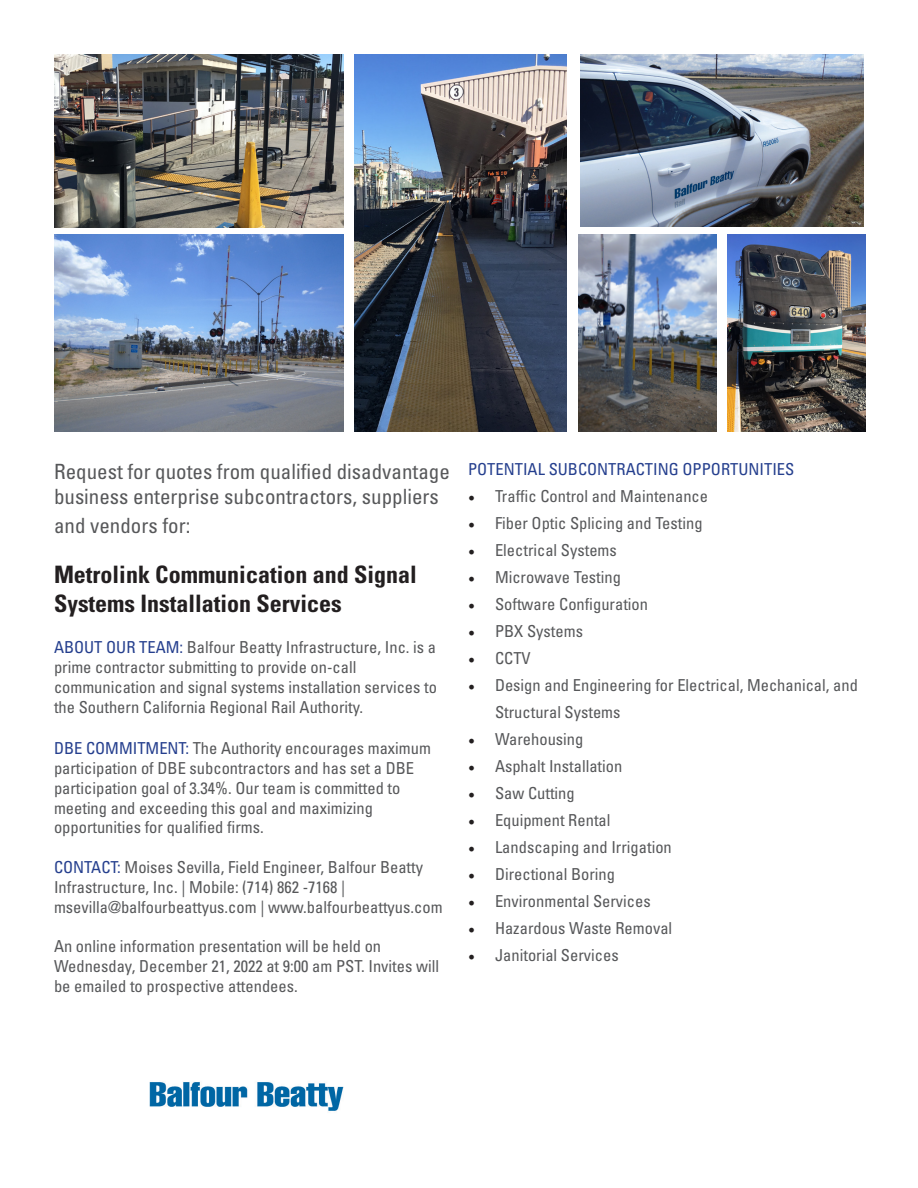
<style>
.page{position:relative;width:918px;height:1188px;background:#fff}
.page>*{position:absolute;margin:0;border:0;box-sizing:border-box;transform-origin:0 0}
.t1{font:700 condensed 24px/28.8px "Univers LT Std";color:#231f20}
.t2{font:condensed 21px/25.2px "Univers LT Std";color:#57585a}
.t3{font:condensed 16.5px/19.8px "Univers LT Std";color:#57585a}
.t4{font:condensed 16.5px "Univers LT Std";color:#253f8e}
.s1{color:#253f8e}
.s2{font-family:"Minion Pro";font-stretch:normal;font-size:18px;color:#231f20}
</style>
<div class="page">
<img style="left:149px;top:1082px;width:195px;height:29px">
<img style="left:55px;top:55px;width:288px;height:172px">
<img style="left:354px;top:54px;width:213px;height:378px">
<img style="left:55px;top:234px;width:288px;height:198px">
<img style="left:580px;top:54px;width:284px;height:173px">
<img style="left:727px;top:234px;width:138px;height:198px">
<img style="left:579px;top:234px;width:137px;height:198px">
<p class="t2" style="left:54px;top:458px;width:397px">Request for quotes from qualified disadvantage business enterprise subcontractors, suppliers</p>
<p class="t2" style="left:54px;top:512px;width:138px">and vendors for:</p>
<p class="t1" style="left:54px;top:560px;width:364px">Metrolink Communication and Signal<br>Systems Installation Services</p>
<p class="t3" style="left:54px;top:637px;width:385px"><span class="s1">ABOUT OUR TEAM:</span> Balfour Beatty Infrastructure, Inc. is a prime contractor submitting to provide on-call communication and signal systems installation services to the Southern California Regional Rail Authority.</p>
<p class="t3" style="left:54px;top:738px;width:379px"><span class="s1">DBE COMMITMENT:</span> The Authority encourages maximum participation of DBE subcontractors and has set a DBE participation goal of 3.34%. Our team is committed to meeting and exceeding this goal and maximizing opportunities for qualified firms.</p>
<p class="t3" style="left:54px;top:857px;width:390px"><span class="s1">CONTACT:</span> Moises Sevilla, Field Engineer, Balfour Beatty<br>Infrastructure, Inc. | Mobile: (714) 862 -7168 | msevilla@balfourbeattyus.com | www.balfourbeattyus.com</p>
<p class="t3" style="left:54px;top:936px;width:387px">An online information presentation will be held on<br>Wednesday, December 21, 2022 at 9:00 am PST. Invites will be emailed to prospective attendees.</p>
<p class="t4" style="left:468px;top:459px;width:328px">POTENTIAL SUBCONTRACTING OPPORTUNITIES</p>
<p class="t3" style="left:468px;top:486px;width:242px"><span class="s2">•</span> Traffic Control and Maintenance</p>
<p class="t3" style="left:468px;top:513px;width:236px"><span class="s2">•</span> Fiber Optic Splicing and Testing</p>
<p class="t3" style="left:468px;top:540px;width:150px"><span class="s2">•</span> Electrical Systems</p>
<p class="t3" style="left:468px;top:567px;width:155px"><span class="s2">•</span> Microwave Testing</p>
<p class="t3" style="left:468px;top:594px;width:182px"><span class="s2">•</span> Software Configuration</p>
<p class="t3" style="left:468px;top:621px;width:116px"><span class="s2">•</span> PBX Systems</p>
<p class="t3" style="left:468px;top:648px;width:64px"><span class="s2">•</span> CCTV</p>
<p class="t3" style="left:495px;top:672px;width:364px;line-height:27px;text-indent:-27px"><span class="s2">•</span> Design and Engineering for Electrical, Mechanical, and<br>Structural Systems</p>
<p class="t3" style="left:468px;top:729px;width:117px"><span class="s2">•</span> Warehousing</p>
<p class="t3" style="left:468px;top:756px;width:156px"><span class="s2">•</span> Asphalt Installation</p>
<p class="t3" style="left:468px;top:783px;width:108px"><span class="s2">•</span> Saw Cutting</p>
<p class="t3" style="left:468px;top:810px;width:144px"><span class="s2">•</span> Equipment Rental</p>
<p class="t3" style="left:468px;top:837px;width:205px"><span class="s2">•</span> Landscaping and Irrigation</p>
<p class="t3" style="left:468px;top:864px;width:149px"><span class="s2">•</span> Directional Boring</p>
<p class="t3" style="left:468px;top:891px;width:184px"><span class="s2">•</span> Environmental Services</p>
<p class="t3" style="left:468px;top:918px;width:206px"><span class="s2">•</span> Hazardous Waste Removal</p>
<p class="t3" style="left:468px;top:945px;width:152px"><span class="s2">•</span> Janitorial Services</p>
</div>
